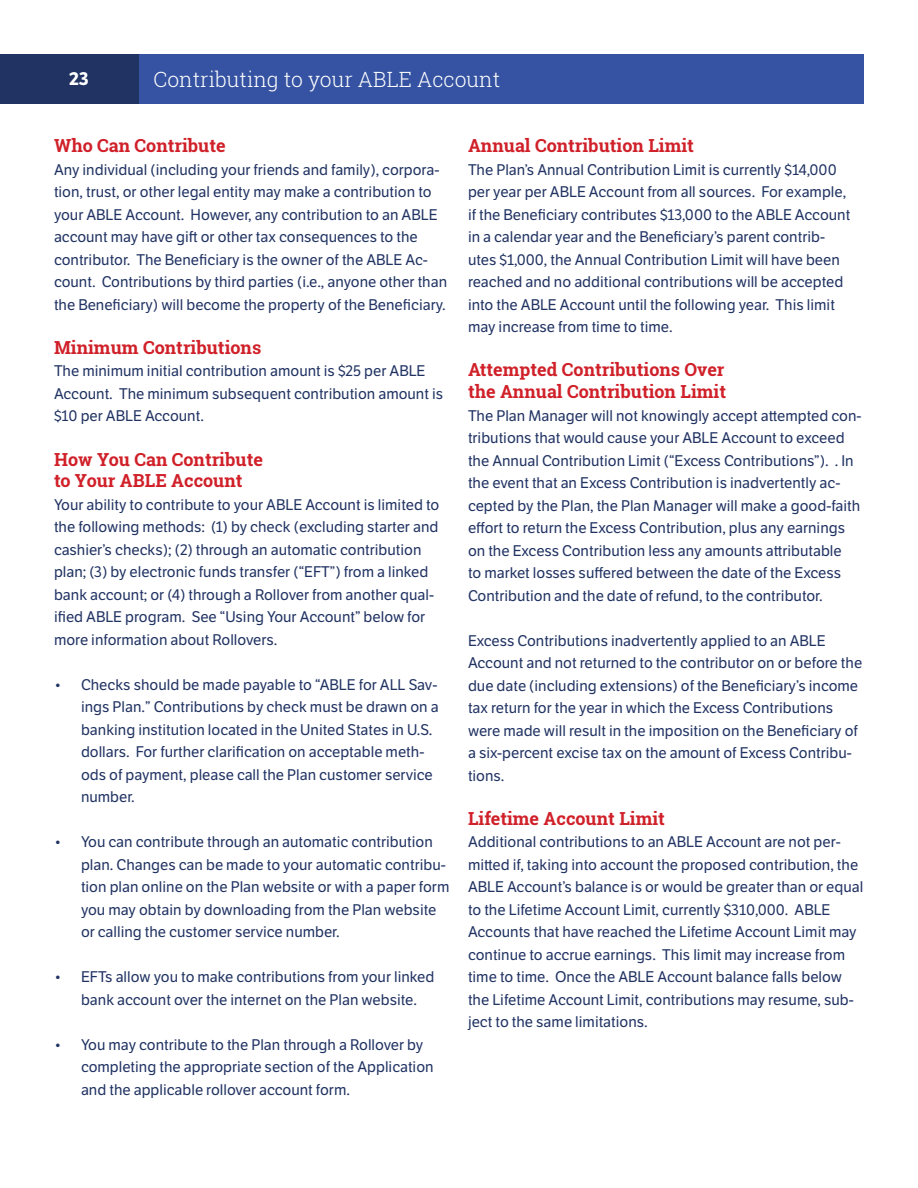
<style>
.page{position:relative;width:918px;height:1188px;background:#fff}
.page>*{position:absolute;margin:0;border:0;box-sizing:border-box;transform-origin:0 0}
.t1{font:300 21px "Roboto Slab";color:#fff}
.t2{font:700 18px/21.6px "Roboto Slab";color:#d02029}
.t3{font:700 18px "LFT Etica";color:#fff}
.t4{font:15px/22.5px "LFT Etica";color:#213363}
</style>
<div class="page">
<div style="left:139px;top:54px;width:725px;height:50px;background:#3553a2"></div>
<div style="left:0;top:54px;width:139px;height:50px;background:#213363"></div>
<p class="t3" style="left:69px;top:68px;width:21px">23</p>
<h1 class="t1" style="left:154px;top:65px;width:348px">Contributing to your ABLE Account</h1>
<p class="t2" style="left:54px;top:135px;width:173px">Who Can Contribute</p>
<p class="t4" style="left:54px;top:159px;width:395px">Any individual (including your friends and family), corpora&shy;tion, trust, or other legal entity may make a contribution to your ABLE Account. However, any contribution to an ABLE account may have gift or other tax consequences to the contributor. The Beneficiary is the owner of the ABLE Ac&shy;count. Contributions by third parties (i.e., anyone other than the Beneficiary) will become the property of the Beneficiary.</p>
<p class="t2" style="left:54px;top:336px;width:209px">Minimum Contributions</p>
<p class="t4" style="left:54px;top:360px;width:391px">The minimum initial contribution amount is $25 per ABLE<br>Account. The minimum subsequent contribution amount is $10 per ABLE Account.</p>
<p class="t2" style="left:54px;top:448px;width:211px">How You Can Contribute to Your ABLE Account</p>
<p class="t4" style="left:54px;top:493px;width:387px">Your ability to contribute to your ABLE Account is limited to the following methods: (1) by check (excluding starter and cashier’s checks); (2) through an automatic contribution plan; (3) by electronic funds transfer (“EFT”) from a linked bank account; or (4) through a Rollover from another qual&shy;ified ABLE program. See “Using Your Account” below for more information about Rollovers.</p>
<p class="t4" style="left:81px;top:673px;width:359px;text-indent:-27px">• Checks should be made payable to “ABLE for ALL Sav&shy;ings Plan.” Contributions by check must be drawn on a banking institution located in the United States in U.S. dollars. For further clarification on acceptable meth&shy;ods of payment, please call the Plan customer service number.</p>
<p class="t4" style="left:81px;top:831px;width:370px;text-indent:-27px">• You can contribute through an automatic contribution plan. Changes can be made to your automatic contribu&shy;tion plan online on the Plan website or with a paper form you may obtain by downloading from the Plan website or calling the customer service number.</p>
<p class="t4" style="left:81px;top:966px;width:355px;text-indent:-27px">• EFTs allow you to make contributions from your linked bank account over the internet on the Plan website.</p>
<p class="t4" style="left:81px;top:1033px;width:354px;text-indent:-27px">• You may contribute to the Plan through a Rollover by completing the appropriate section of the Application and the applicable rollover account form.</p>
<p class="t2" style="left:468px;top:135px;width:227px">Annual Contribution Limit</p>
<p class="t4" style="left:468px;top:159px;width:384px">The Plan’s Annual Contribution Limit is currently $14,000 per year per ABLE Account from all sources. For example, if the Beneficiary contributes $13,000 to the ABLE Account in a calendar year and the Beneficiary’s parent contrib&shy;utes $1,000, the Annual Contribution Limit will have been reached and no additional contributions will be accepted into the ABLE Account until the following year. This limit may increase from time to time.</p>
<p class="t2" style="left:468px;top:359px;width:260px">Attempted Contributions Over the Annual Contribution Limit</p>
<p class="t4" style="left:468px;top:404px;width:395px">The Plan Manager will not knowingly accept attempted con&shy;tributions that would cause your ABLE Account to exceed the Annual Contribution Limit (“Excess Contributions”). . In the event that an Excess Contribution is inadvertently ac&shy;cepted by the Plan, the Plan Manager will make a good-faith effort to return the Excess Contribution, plus any earnings on the Excess Contribution less any amounts attributable<br>to market losses suffered between the date of the Excess Contribution and the date of refund, to the contributor.</p>
<p class="t4" style="left:468px;top:629px;width:396px">Excess Contributions inadvertently applied to an ABLE Account and not returned to the contributor on or before the due date (including extensions) of the Beneficiary’s income tax return for the year in which the Excess Contributions were made will result in the imposition on the Beneficiary of a six-percent excise tax on the amount of Excess Contribu&shy;tions.</p>
<p class="t2" style="left:468px;top:807px;width:198px">Lifetime Account Limit</p>
<p class="t4" style="left:468px;top:831px;width:397px">Additional contributions to an ABLE Account are not per&shy;mitted if, taking into account the proposed contribution, the ABLE Account’s balance is or would be greater than or equal to the Lifetime Account Limit, currently $310,000. ABLE Accounts that have reached the Lifetime Account Limit may continue to accrue earnings. This limit may increase from time to time. Once the ABLE Account balance falls below the Lifetime Account Limit, contributions may resume, sub&shy;ject to the same limitations.</p>
</div>
